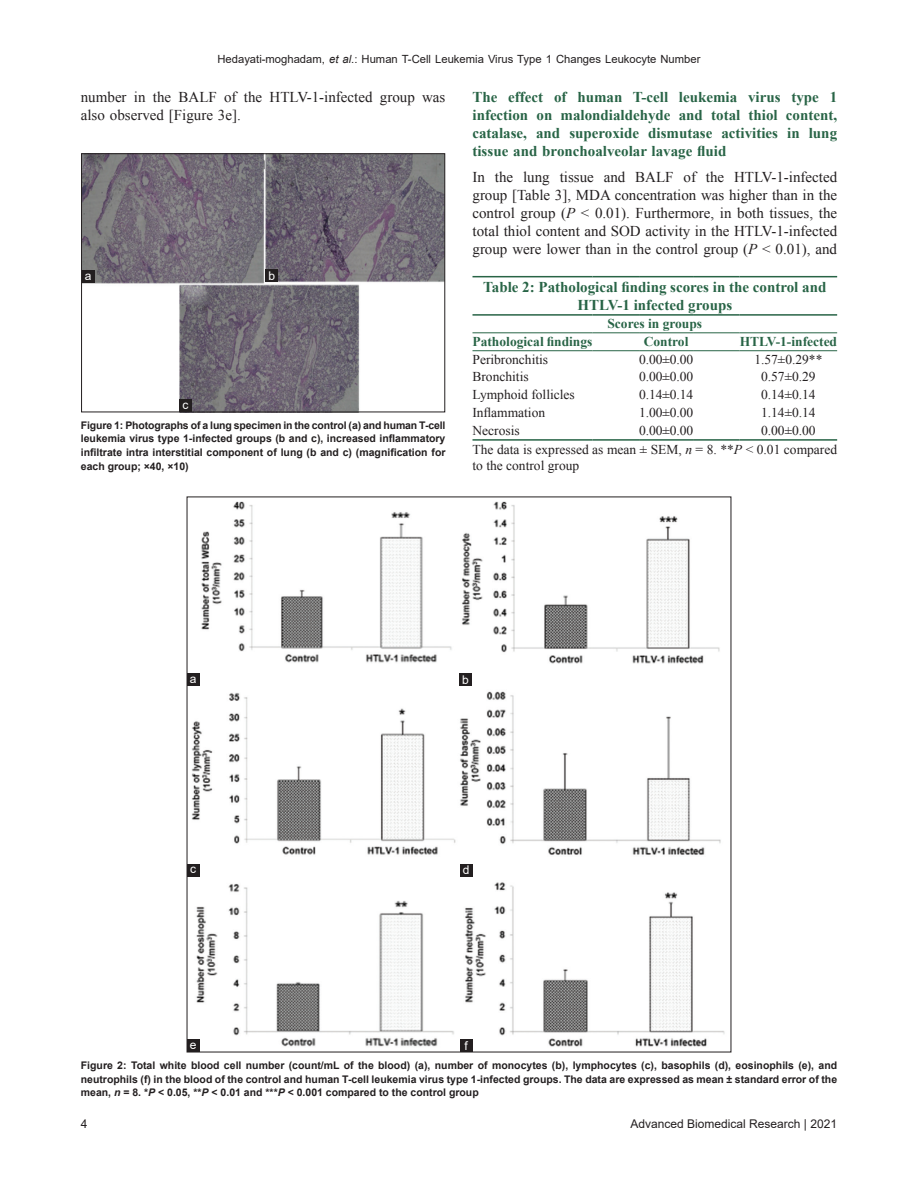
<style>
.page{position:relative;width:918px;height:1188px;background:#fff}
.page>*{position:absolute;margin:0;border:0;box-sizing:border-box;transform-origin:0 0}
.TX{font:15px/18px "Times New Roman";color:#231f20}
.TT{font:700 15px/18px "Times New Roman";color:#286446;text-align:justify}
.TB{font:13.5px "Times New Roman";color:#231f20}
.TFN{font:13.5px/16.2px "Times New Roman";color:#231f20}
.TCH{font:700 13.5px "Times New Roman";color:#286446}
.TBL{font:13.5px "Times New Roman";color:#231f20}
.t1{font:12px "Arial";color:#231f20}
.LABEL{font:12px "Arial";color:#fff}
.t2{font:11.25px "Arial";color:#231f20}
.FGC{font:700 10.5px/13.6px "Arial";color:#231f20;text-align:justify}
.s1{font-style:italic}
</style>
<div class="page">
<img style="left:83px;top:156px;width:360px;height:254px">
<div style="left:81px;top:154px;width:364px;height:258px;border:1px solid #231f20"></div>
<div style="left:179px;top:399px;width:13px;height:13px;background:#231f20"></div>
<div style="left:266px;top:269px;width:12px;height:13px;background:#231f20"></div>
<div style="left:82px;top:270px;width:13px;height:13px;background:#231f20"></div>
<img style="left:189px;top:501px;width:536px;height:549px">
<div style="left:460px;top:864px;width:12px;height:13px;background:#231f20"></div>
<div style="left:187px;top:864px;width:13px;height:13px;background:#231f20"></div>
<div style="left:459px;top:673px;width:13px;height:13px;background:#231f20"></div>
<div style="left:460px;top:1039px;width:12px;height:13px;background:#231f20"></div>
<div style="left:187px;top:673px;width:13px;height:13px;background:#231f20"></div>
<div style="left:187px;top:1040px;width:12px;height:12px;background:#231f20"></div>
<hr style="left:472px;top:332px;width:120px;height:1px;background:#286446">
<hr style="left:592px;top:332px;width:47px;height:1px;background:#286446">
<hr style="left:639px;top:332px;width:54px;height:1px;background:#286446">
<hr style="left:693px;top:332px;width:47px;height:1px;background:#286446">
<hr style="left:740px;top:332px;width:97px;height:1px;background:#286446">
<hr style="left:472px;top:439px;width:120px;height:2px;background:#286446">
<hr style="left:592px;top:439px;width:47px;height:2px;background:#286446">
<hr style="left:639px;top:439px;width:54px;height:2px;background:#286446">
<hr style="left:693px;top:439px;width:47px;height:2px;background:#286446">
<hr style="left:740px;top:439px;width:97px;height:2px;background:#286446">
<hr style="left:472px;top:350px;width:120px;height:1px;background:#286446">
<hr style="left:592px;top:350px;width:47px;height:1px;background:#286446">
<hr style="left:639px;top:350px;width:54px;height:1px;background:#286446">
<hr style="left:693px;top:350px;width:47px;height:1px;background:#286446">
<hr style="left:740px;top:350px;width:97px;height:1px;background:#286446">
<hr style="left:472px;top:276px;width:120px;height:1px;background:#286446">
<hr style="left:592px;top:276px;width:47px;height:1px;background:#286446">
<hr style="left:639px;top:276px;width:54px;height:1px;background:#286446">
<hr style="left:693px;top:276px;width:47px;height:1px;background:#286446">
<hr style="left:740px;top:276px;width:97px;height:1px;background:#286446">
<hr style="left:472px;top:314px;width:120px;height:2px;background:#286446">
<hr style="left:592px;top:314px;width:47px;height:2px;background:#286446">
<hr style="left:639px;top:314px;width:54px;height:2px;background:#286446">
<hr style="left:693px;top:314px;width:47px;height:2px;background:#286446">
<hr style="left:740px;top:314px;width:97px;height:2px;background:#286446">
<p class="t2" style="left:217px;top:51px;width:485px">Hedayati‑moghadam, <span class="s1">et al</span>.: Human T‑Cell Leukemia Virus Type 1 Changes Leukocyte Number</p>
<p class="TX" style="left:81px;top:88px;width:366px">number in the BALF of the HTLV‑1‑infected group was also observed [Figure 3e].</p>
<h2 class="TT" style="left:472px;top:88px;width:366px">The effect of human T‑cell leukemia virus type 1 infection on malondialdehyde and total thiol content, catalase, and superoxide dismutase activities in lung tissue and bronchoalveolar lavage fluid</h2>
<p class="TX" style="left:472px;top:168px;width:366px;text-align:justify">In the lung tissue and BALF of the HTLV‑1‑infected group [Table 3], MDA concentration was higher than in the control group (<span class="s1">P</span> &lt; 0.01). Furthermore, in both tissues, the total thiol content and SOD activity in the HTLV‑1‑infected group were lower than in the control group (<span class="s1">P</span> &lt; 0.01), and</p>
<p class="LABEL" style="left:85px;top:267px;width:8px">a</p>
<p class="LABEL" style="left:269px;top:267px;width:8px">b</p>
<p class="LABEL" style="left:183px;top:396px;width:7px">c</p>
<p class="FGC" style="left:81px;top:418px;width:366px">Figure 1: Photographs of a lung specimen in the control (a) and human T‑cell leukemia virus type 1‑infected groups (b and c), increased inflammatory infiltrate intra interstitial component of lung (b and c) (magnification for each group; ×40, ×10)</p>
<p class="TT" style="left:483px;top:278px;width:345px;text-align:center">Table 2: Pathological finding scores in the control and<br>HTLV-1 infected groups</p>
<p class="TCH" style="left:607px;top:314px;width:96px">Scores in groups</p>
<p class="TCH" style="left:472px;top:332px;width:121px">Pathological findings</p>
<p class="TCH" style="left:644px;top:332px;width:46px">Control</p>
<p class="TCH" style="left:740px;top:332px;width:99px">HTLV-1-infected</p>
<p class="TB" style="left:472px;top:350px;width:77px">Peribronchitis</p>
<p class="TB" style="left:639px;top:350px;width:56px">0.00±0.00</p>
<p class="TB" style="left:754px;top:350px;width:70px">1.57±0.29**</p>
<p class="TB" style="left:472px;top:368px;width:58px">Bronchitis</p>
<p class="TB" style="left:639px;top:368px;width:56px">0.00±0.00</p>
<p class="TB" style="left:761px;top:368px;width:56px">0.57±0.29</p>
<p class="TB" style="left:472px;top:385px;width:104px">Lymphoid follicles</p>
<p class="TB" style="left:639px;top:385px;width:56px">0.14±0.14</p>
<p class="TB" style="left:761px;top:385px;width:56px">0.14±0.14</p>
<p class="TB" style="left:472px;top:403px;width:74px">Inflammation</p>
<p class="TB" style="left:639px;top:403px;width:56px">1.00±0.00</p>
<p class="TB" style="left:761px;top:403px;width:56px">1.14±0.14</p>
<p class="TBL" style="left:472px;top:422px;width:49px">Necrosis</p>
<p class="TBL" style="left:639px;top:422px;width:56px">0.00±0.00</p>
<p class="TBL" style="left:761px;top:422px;width:56px">0.00±0.00</p>
<p class="TFN" style="left:472px;top:441px;width:366px">The data is expressed as mean ± SEM, <span class="s1">n</span> = 8. **<span class="s1">P</span> &lt; 0.01 compared to the control group</p>
<p class="LABEL" style="left:190px;top:670px;width:8px">a</p>
<p class="LABEL" style="left:462px;top:671px;width:8px">b</p>
<p class="LABEL" style="left:190px;top:861px;width:7px">c</p>
<p class="LABEL" style="left:463px;top:862px;width:8px">d</p>
<p class="LABEL" style="left:190px;top:1037px;width:8px">e</p>
<p class="LABEL" style="left:464px;top:1038px;width:5px">f</p>
<p class="FGC" style="left:81px;top:1058px;width:758px">Figure 2: Total white blood cell number (count/mL of the blood) (a), number of monocytes (b), lymphocytes (c), basophils (d), eosinophils (e), and neutrophils (f) in the blood of the control and human T‑cell leukemia virus type 1‑infected groups. The data are expressed as mean ± standard error of the mean, <span class="s1">n</span> = 8. *<span class="s1">P</span> &lt; 0.05, **<span class="s1">P</span> &lt; 0.01 and ***<span class="s1">P</span> &lt; 0.001 compared to the control group</p>
<p class="t1" style="left:81px;top:1116px;width:8px">4</p>
<p class="t1" style="left:631px;top:1116px;width:208px">Advanced Biomedical Research | 2021</p>
</div>
